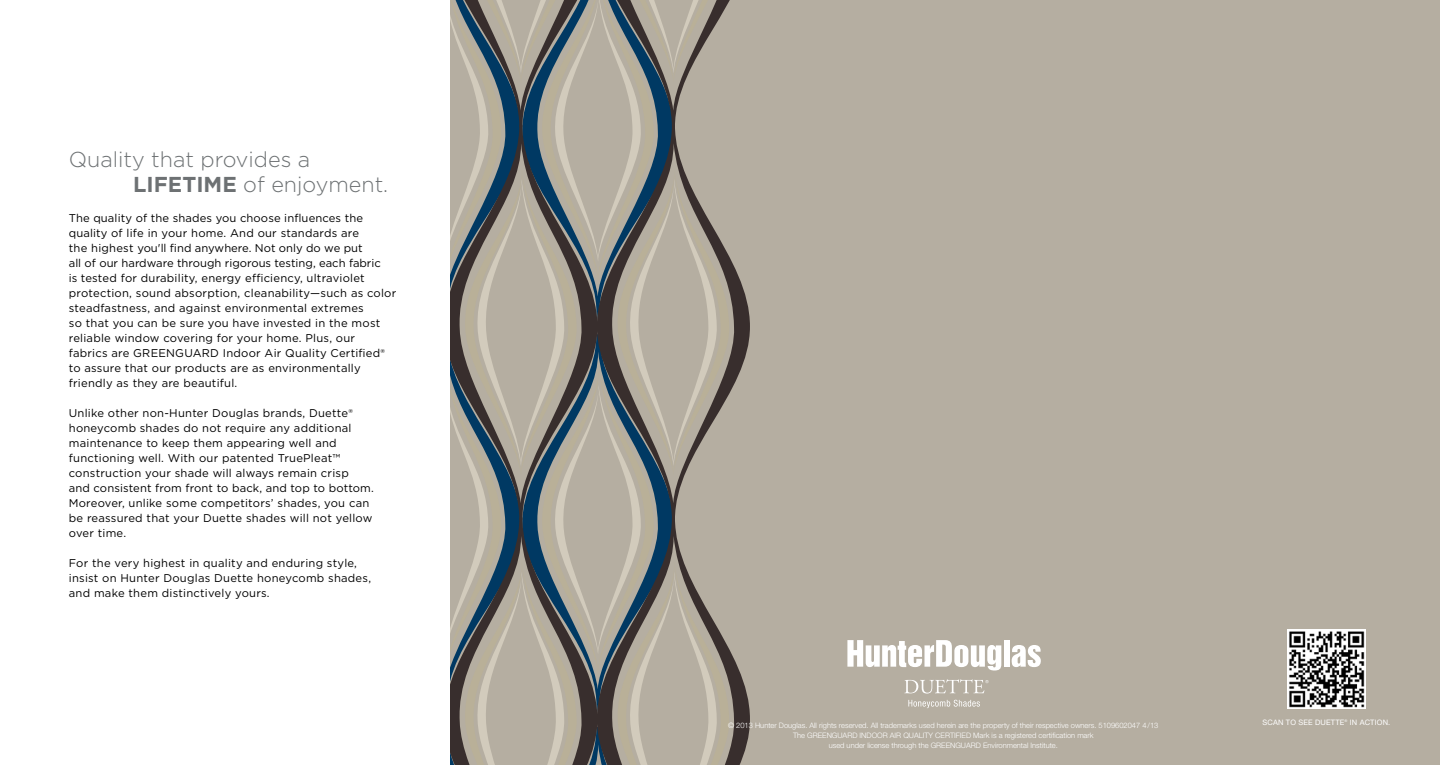
<style>
.page{position:relative;width:1440px;height:765px;background:#fff}
.page>*{position:absolute;margin:0;border:0;box-sizing:border-box;transform-origin:0 0}
.t1{font:300 21.5px/25px "Gotham";color:#6d7173}
.t2{font:11.25px/15px "Gotham";letter-spacing:.02em;color:#000}
.t3{font:300 7.5px/10px "Helvetica Neue LT Std";color:#fff;text-align:center}
.t4{font:7.5px "Helvetica Neue LT Std";letter-spacing:.02em;color:#fff}
.s1{font-weight:700}
</style>
<div class="page">
<div style="left:450px;top:0;width:990px;height:765px;background:#b5aea1"></div>
<svg style="left:847px;top:640px;width:154px;height:31px"></svg>
<div style="left:1004px;top:640px;width:6px;height:27px;background:#fff"></div>
<svg style="left:1012px;top:645px;width:29px;height:22px"></svg>
<svg style="left:904px;top:679px;width:85px;height:15px"></svg>
<svg style="left:908px;top:700px;width:72px;height:8px"></svg>
<svg style="left:450px;top:0;width:300px;height:765px"></svg>
<img style="left:1287px;top:629px;width:79px;height:79px">
<h1 class="t1" style="left:133px;top:147px;width:257px;text-indent:-64px">Quality that provides a<br><span class="s1">LIFETIME</span> of enjoyment.</h1>
<p class="t2" style="left:69px;top:211px;width:329px">The quality of the shades you choose influences the quality of life in your home. And our standards are<br>the highest you'll find anywhere. Not only do we put<br>all of our hardware through rigorous testing, each fabric<br>is tested for durability, energy efficiency, ultraviolet protection, sound absorption, cleanability—such as color steadfastness, and against environmental extremes<br>so that you can be sure you have invested in the most reliable window covering for your home. Plus, our fabrics are GreenGuard</p>
<p class="t2" style="left:69px;top:346px;width:318px;text-indent:154px">Indoor Air Quality Certified® to assure that our products are as environmentally friendly as they are beautiful.</p>
<p class="t2" style="left:69px;top:406px;width:306px">Unlike other non-Hunter Douglas brands, Duette® honeycomb shades do not require any additional maintenance to keep them appearing well and functioning well. With our patented TruePleat™ construction your shade will always remain crisp<br>and consistent from front to back, and top to bottom.<br>Moreover, unlike some competitors’ shades, you can be reassured that your Duette shades will not yellow over time.</p>
<p class="t2" style="left:69px;top:556px;width:304px">For the very highest in quality and enduring style, insist on Hunter Douglas Duette honeycomb shades, and make them distinctively yours.</p>
<p class="t3" style="left:728px;top:721px;width:432px">© 2013 Hunter Douglas. All rights reserved. All trademarks used herein are the property of their respective owners. 5109602047 4 /13<br>The GREENGUARD INDOOR AIR QUALITY CERTIFIED Mark is a registered certification mark<br>used under license through the GREENGUARD Environmental Institute.</p>
<p class="t4" style="left:1263px;top:718px;width:129px">SCAN TO SEE DUETTE<sup>®</sup> IN ACTION.</p>
</div>
